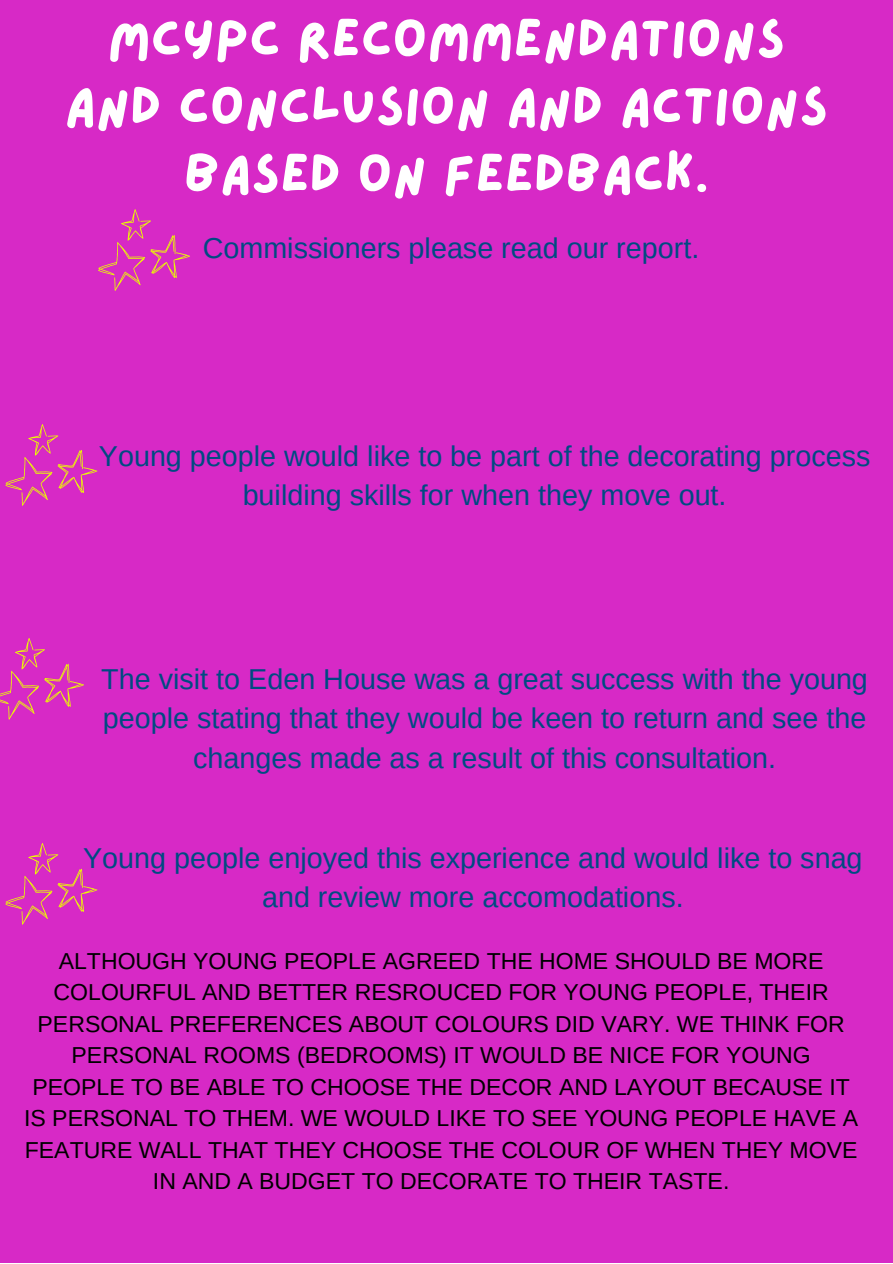
<style>
.page{position:relative;width:893px;height:1264px;background:#fff}
.page>*{position:absolute;margin:0;border:0;box-sizing:border-box;transform-origin:0 0}
.t1{font:54px/67.5px "Lazydog";color:#fff;text-align:center}
.t2{font:28.8px/39.3px "Arimo";color:#004b82;text-align:center}
.t3{font:23.1px/31.5px "Arimo";color:#000;text-align:center}
</style>
<div class="page">
<div style="left:0;top:0;width:892px;height:1262px;background:#d729c6"></div>
<svg style="left:98px;top:209px;width:92px;height:82px"></svg>
<svg style="left:5px;top:424px;width:92px;height:82px"></svg>
<svg style="left:5px;top:843px;width:92px;height:81px"></svg>
<svg style="left:0;top:638px;width:84px;height:81px"></svg>
<h1 class="t1" style="left:64px;top:7px;width:765px">MCYPC RECOMMENDATIONS<br>AND CONCLUSION AND ACTIONS<br>BASED ON FEEDBACK.</h1>
<p class="t2" style="left:203px;top:228px;width:498px">Commissioners please read our report.</p>
<p class="t2" style="left:99px;top:436px;width:773px">Young people would like to be part of the decorating process building skills for when they move out.</p>
<p class="t2" style="left:101px;top:659px;width:768px">The visit to Eden House was a great success with the young people stating that they would be keen to return and see the changes made as a result of this consultation.</p>
<p class="t2" style="left:83px;top:838px;width:781px">Young people enjoyed this experience and would like to snag and review more accomodations.</p>
<p class="t3" style="left:24px;top:944px;width:835px">ALTHOUGH YOUNG PEOPLE AGREED THE HOME SHOULD BE MORE COLOURFUL AND BETTER RESROUCED FOR YOUNG PEOPLE, THEIR PERSONAL PREFERENCES ABOUT COLOURS DID VARY. WE THINK FOR PERSONAL ROOMS (BEDROOMS) IT WOULD BE NICE FOR YOUNG PEOPLE TO BE ABLE TO CHOOSE THE DECOR AND LAYOUT BECAUSE IT IS PERSONAL TO THEM. WE WOULD LIKE TO SEE YOUNG PEOPLE HAVE A FEATURE WALL THAT THEY CHOOSE THE COLOUR OF WHEN THEY MOVE IN AND A BUDGET TO DECORATE TO THEIR TASTE.</p>
</div>
